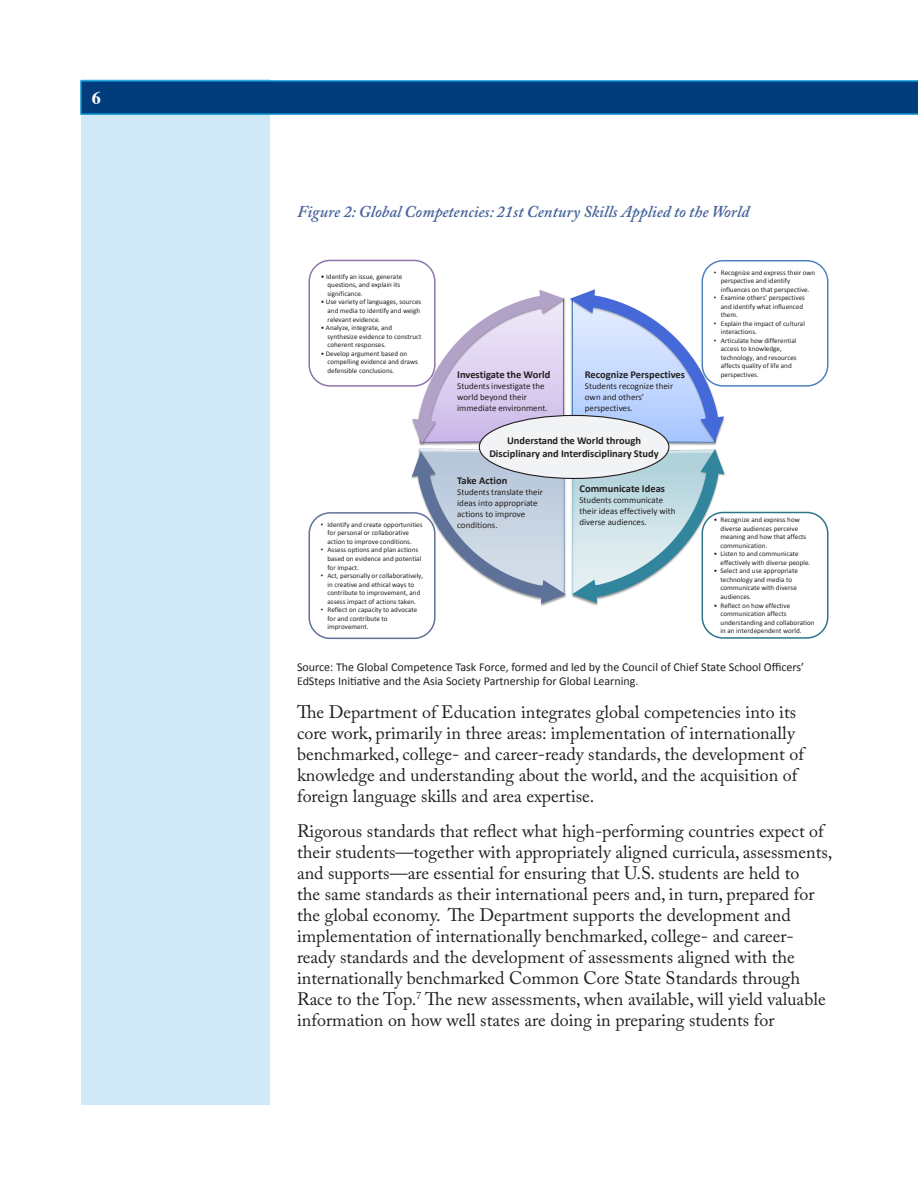
<style>
.page{position:relative;width:918px;height:1188px;background:#fff}
.page>*{position:absolute;margin:0;border:0;box-sizing:border-box;transform-origin:0 0}
.t1{font:18px/21px "Adobe Caslon Pro";color:#231f20}
.t2{font:700 18px "Times";color:#fff}
.t3{font:italic 600 16.5px "Adobe Caslon Pro";color:#46639a}
.t4{font:12px/14.4px "Calibri";color:#231f20}
.t5{font:700 10.5px/12.6px "Calibri";color:#231f20;text-align:center}
.t6{font:9px/10.8px "Calibri";color:#231f20}
.t7{font:7.05px/8.6px "Calibri";color:#231f20}
.s1{font-size:7.5px}
.s2{font-family:"Arial"}
</style>
<div class="page">
<div style="left:81px;top:80px;width:189px;height:1026px;background:#d1e8f6"></div>
<div style="left:702px;top:512px;width:126px;height:127px;background:#fff;border:1px solid #2b7589;border-radius:21px"></div>
<div style="left:702px;top:260px;width:126px;height:127px;background:#fff;border:1px solid #4f81bd;border-radius:21px"></div>
<div style="left:308px;top:260px;width:128px;height:127px;background:#fff;border:1px solid #8d74ac;border-radius:21px"></div>
<div style="left:308px;top:512px;width:128px;height:127px;background:#fff;border:1px solid #5e7198;border-radius:21px"></div>
<svg style="left:412px;top:289px;width:312px;height:315px"></svg>
<div style="left:479px;top:415px;width:190px;height:63px;background:#f2f3f4;border-radius:50%"></div>
<svg style="left:80px;top:80px;width:838px;height:35px;background:#034685"></svg>
<h1 class="t2" style="left:92px;top:80px;width:10px">6</h1>
<h2 class="t3" style="left:297px;top:201px;width:454px">Figure 2: Global Competencies: 21st Century Skills Applied to the World</h2>
<p class="t7" style="left:327px;top:272px;width:76px;text-indent:-7px"><span class="s1">•</span> Identify an issue, generate questions, and explain its significance.</p>
<p class="t7" style="left:327px;top:298px;width:95px;text-indent:-7px">• Use variety of languages, sources and media to identify and weigh relevant evidence.</p>
<p class="t7" style="left:327px;top:323px;width:96px;text-indent:-7px">• Analyze, integrate, and synthesize evidence to construct coherent responses.</p>
<p class="t7" style="left:327px;top:349px;width:92px;text-indent:-7px">• Develop argument based on compelling evidence and draws defensible conclusions.</p>
<p class="t7" style="left:327px;top:520px;width:97px;text-indent:-7px"><span class="s2">•</span> Identify and create opportunities for personal or collaborative action to improve conditions.</p>
<p class="t7" style="left:327px;top:546px;width:95px;text-indent:-7px"><span class="s2">•</span> Assess options and plan actions based on evidence and potential for impact.</p>
<p class="t7" style="left:321px;top:571px;width:104px;text-align:center"><span class="s2">•</span> Act, personally or collaboratively, in creative and ethical ways to contribute to improvement, and assess impact of actions taken.</p>
<p class="t7" style="left:327px;top:605px;width:91px;text-indent:-7px"><span class="s2">•</span> Reflect on capacity to advocate for and contribute to improvement.</p>
<p class="t5" style="left:457px;top:368px;width:95px">Investigate the World</p>
<p class="t6" style="left:457px;top:381px;width:92px">Students investigate the world beyond their immediate environment.</p>
<p class="t5" style="left:585px;top:368px;width:102px">Recognize Perspectives</p>
<p class="t6" style="left:585px;top:381px;width:90px">Students recognize their own and others’ perspectives.</p>
<p class="t5" style="left:489px;top:434px;width:171px">Understand the World through<br>Disciplinary and Interdisciplinary Study</p>
<p class="t5" style="left:457px;top:474px;width:52px">Take Action</p>
<p class="t6" style="left:457px;top:486px;width:87px">Students translate their ideas into appropriate actions to improve conditions.</p>
<p class="t5" style="left:579px;top:481px;width:87px">Communicate Ideas</p>
<p class="t6" style="left:579px;top:494px;width:98px">Students communicate their ideas effectively with diverse audiences.</p>
<p class="t7" style="left:721px;top:268px;width:96px;text-indent:-7px"><span class="s2">•</span> Recognize and express their own perspective and identify influences on that perspective.</p>
<p class="t7" style="left:721px;top:293px;width:86px;text-indent:-7px"><span class="s2">•</span> Examine others’ perspectives and identify what influenced them.</p>
<p class="t7" style="left:721px;top:319px;width:86px;text-indent:-7px"><span class="s2">•</span> Explain the impact of cultural interactions.</p>
<p class="t7" style="left:721px;top:336px;width:77px;text-indent:-7px"><span class="s2">•</span> Articulate how differential access to knowledge, technology, and resources affects quality of life and perspectives.</p>
<p class="t7" style="left:721px;top:515px;width:87px;text-indent:-7px">• Recognize and express how diverse audiences perceive meaning and how that affects communication.</p>
<p class="t7" style="left:721px;top:549px;width:91px;text-indent:-7px">• Listen to and communicate effectively with diverse people.</p>
<p class="t7" style="left:721px;top:566px;width:79px;text-indent:-7px">• Select and use appropriate technology and media to communicate with diverse audiences.</p>
<p class="t7" style="left:721px;top:601px;width:96px;text-indent:-7px">• Reflect on how effective communication affects understanding and collaboration in an interdependent world.</p>
<p class="t4" style="left:297px;top:659px;width:509px">Source: The Global Competence Task Force, formed and led by the Council of Chief State School Officers’<br>EdSteps Initiative and the Asia Society Partnership for Global Learning.</p>
<p class="t1" style="left:297px;top:702px;width:508px">The Department of Education integrates global competencies into its core work, primarily in three areas: implementation of internationally benchmarked, college- and career-ready standards, the development of knowledge and understanding about the world, and the acquisition of foreign language skills and area expertise.</p>
<p class="t1" style="left:297px;top:820px;width:537px">Rigorous standards that reflect what high-performing countries expect of their students—together with appropriately aligned curricula, assessments, and supports—are essential for ensuring that U.S. students are held to<br>the same standards as their international peers and, in turn, prepared for the global economy. The Department supports the development and implementation of internationally benchmarked, college- and career&shy;ready standards and the development of assessments aligned with the internationally benchmarked Common Core State Standards through Race to the Top.<sup>7</sup> The new assessments, when available, will yield valuable information on how well states are doing in preparing students for</p>
</div>
